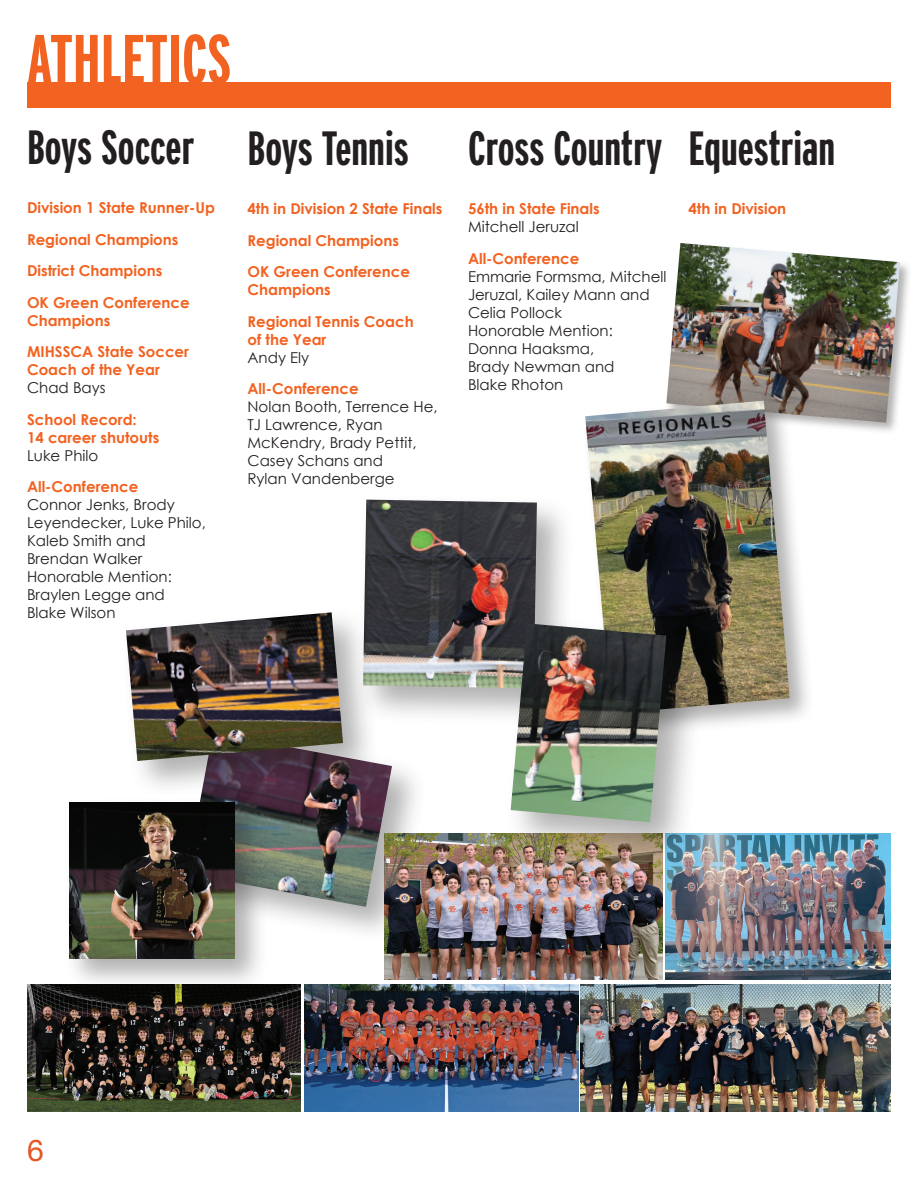
<style>
.page{position:relative;width:918px;height:1188px;background:#fff}
.page>*{position:absolute;margin:0;border:0;box-sizing:border-box;transform-origin:0 0}
.t1{font:700 69px "Interstate Compressed";color:#f26221}
.t2{font:700 48px "Interstate Compressed";color:#231f20}
.t3{font:30px "Helvetica Neue LT Std";color:#e65524}
.t4{font:15px/18px "Century Gothic";color:#231f20}
.t5{font:700 15px/31.5px "Century Gothic";color:#f26221}
</style>
<div class="page">
<div style="left:27px;top:82px;width:864px;height:26px;background:#f26221"></div>
<img style="left:666px;top:834px;width:225px;height:146px">
<div style="left:665px;top:241px;width:248px;height:194px;background:#231f20;opacity:.35"></div>
<img style="left:666px;top:243px;width:234px;height:180px">
<img style="left:27px;top:985px;width:274px;height:126px">
<div style="left:181px;top:728px;width:247px;height:215px;background:#231f20;opacity:.35"></div>
<img style="left:268px;top:733px;width:124px;height:174px">
<div style="left:64px;top:797px;width:204px;height:195px;background:#231f20;opacity:.35"></div>
<img style="left:70px;top:802px;width:165px;height:157px">
<img style="left:581px;top:984px;width:310px;height:128px">
<div style="left:356px;top:493px;width:219px;height:233px;background:#231f20;opacity:.35"></div>
<img style="left:363px;top:500px;width:174px;height:188px">
<img style="left:304px;top:984px;width:274px;height:128px">
<img style="left:385px;top:834px;width:277px;height:146px">
<div style="left:581px;top:396px;width:234px;height:343px;background:#231f20;opacity:.35"></div>
<img style="left:585px;top:401px;width:205px;height:313px">
<div style="left:504px;top:617px;width:203px;height:246px;background:#231f20;opacity:.35"></div>
<img style="left:511px;top:623px;width:155px;height:199px">
<div style="left:120px;top:607px;width:260px;height:191px;background:#231f20;opacity:.35"></div>
<img style="left:126px;top:612px;width:217px;height:149px">
<h1 class="t1" style="left:27px;top:21px;width:206px">ATHLETICS</h1>
<h2 class="t2" style="left:27px;top:120px;width:169px">Boys Soccer</h2>
<p class="t5" style="left:27px;top:191px;width:190px">Division 1 State Runner-Up<br>Regional Champions<br>District Champions<br>OK Green Conference</p>
<p class="t5" style="left:27px;top:304px;width:164px">Champions<br>MIHSSCA State Soccer</p>
<p class="t5" style="left:27px;top:353px;width:134px">Coach of the Year</p>
<p class="t4" style="left:27px;top:379px;width:80px">Chad Bays</p>
<p class="t5" style="left:27px;top:410px;width:134px;line-height:18px">School Record:<br>14 career shutouts</p>
<p class="t4" style="left:27px;top:446px;width:73px">Luke Philo</p>
<p class="t5" style="left:27px;top:470px;width:113px">All-Conference</p>
<p class="t4" style="left:27px;top:496px;width:180px">Connor Jenks, Brody<br>Leyendecker, Luke Philo,<br>Kaleb Smith and<br>Brendan Walker<br>Honorable Mention:<br>Braylen Legge and<br>Blake Wilson</p>
<h2 class="t2" style="left:248px;top:121px;width:163px">Boys Tennis</h2>
<p class="t5" style="left:248px;top:192px;width:196px">4th in Division 2 State Finals<br>Regional Champions<br>OK Green Conference</p>
<p class="t5" style="left:248px;top:273px;width:168px">Champions<br>Regional Tennis Coach</p>
<p class="t5" style="left:248px;top:323px;width:80px">of the Year</p>
<p class="t4" style="left:248px;top:348px;width:63px">Andy Ely</p>
<p class="t5" style="left:248px;top:372px;width:113px">All-Conference</p>
<p class="t4" style="left:248px;top:398px;width:192px">Nolan Booth, Terrence He,<br>TJ Lawrence, Ryan<br>McKendry, Brady Pettit,<br>Casey Schans and<br>Rylan Vandenberge</p>
<h2 class="t2" style="left:468px;top:121px;width:196px">Cross Country</h2>
<p class="t5" style="left:468px;top:192px;width:133px">56th in State Finals</p>
<p class="t4" style="left:468px;top:218px;width:112px">Mitchell Jeruzal</p>
<p class="t5" style="left:468px;top:242px;width:113px">All-Conference</p>
<p class="t4" style="left:468px;top:267px;width:200px">Emmarie Formsma, Mitchell<br>Jeruzal, Kailey Mann and<br>Celia Pollock<br>Honorable Mention:<br>Donna Haaksma,<br>Brady Newman and<br>Blake Rhoton</p>
<h2 class="t2" style="left:688px;top:121px;width:148px">Equestrian</h2>
<p class="t5" style="left:688px;top:192px;width:99px">4th in Division</p>
<h3 class="t3" style="left:27px;top:1132px;width:18px">6</h3>
</div>
